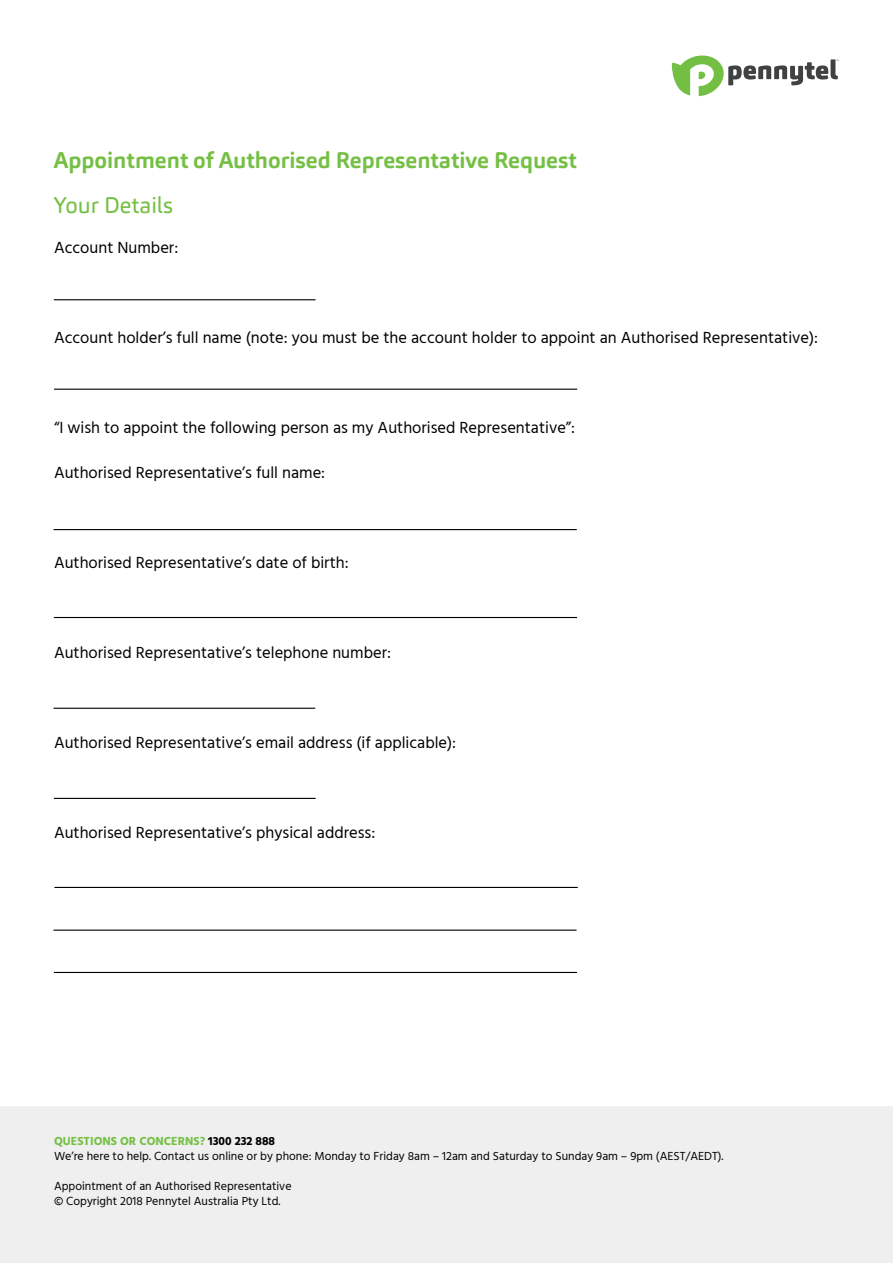
<style>
.page{position:relative;width:893px;height:1263px;background:#fff}
.page>*{position:absolute;margin:0;border:0;box-sizing:border-box;transform-origin:0 0}
.t1{font:700 22.5px "Carnas";color:#75c044}
.t2{font:22.5px "Carnas";color:#75c044}
.t3{font:16.5px "Hind";color:#000}
.t4{font:12px/15px "Hind";color:#000}
.s1{font-weight:700;color:#75c044}
.s2{font-weight:700}
</style>
<div class="page">
<div style="left:0;top:1106px;width:893px;height:157px;background:#efefef"></div>
<svg style="left:672px;top:56px;width:167px;height:40px"></svg>
<hr style="left:54px;top:299px;width:261px;height:1px;background:#000">
<hr style="left:54px;top:389px;width:523px;height:1px;background:#000">
<hr style="left:54px;top:617px;width:523px;height:1px;background:#000">
<hr style="left:53px;top:708px;width:262px;height:1px;background:#000">
<hr style="left:54px;top:887px;width:524px;height:1px;background:#000">
<hr style="left:53px;top:929px;width:523px;height:2px;background:#000">
<hr style="left:54px;top:972px;width:523px;height:1px;background:#000">
<hr style="left:54px;top:798px;width:262px;height:1px;background:#000">
<hr style="left:53px;top:529px;width:524px;height:1px;background:#000">
<h1 class="t1" style="left:54px;top:146px;width:524px">Appointment of Authorised Representative Request</h1>
<h1 class="t2" style="left:54px;top:190px;width:121px">Your Details</h1>
<p class="t3" style="left:54px;top:237px;width:126px">Account Number:</p>
<p class="t3" style="left:54px;top:327px;width:766px">Account holder’s full name (note: you must be the account holder to appoint an Authorised Representative):</p>
<p class="t3" style="left:54px;top:417px;width:523px">“I wish to appoint the following person as my Authorised Representative”:</p>
<p class="t3" style="left:54px;top:462px;width:273px">Authorised Representative’s full name:</p>
<p class="t3" style="left:54px;top:552px;width:296px">Authorised Representative’s date of birth:</p>
<p class="t3" style="left:54px;top:642px;width:338px">Authorised Representative’s telephone number:</p>
<p class="t3" style="left:54px;top:732px;width:404px">Authorised Representative’s email address (if applicable):</p>
<p class="t3" style="left:54px;top:822px;width:323px">Authorised Representative’s physical address:</p>
<p class="t4" style="left:54px;top:1134px;width:671px"><span class="s1">QUESTIONS OR CONCERNS?</span> <span class="s2">1300 232 888<br></span>We’re here to help. Contact us online or by phone: Monday to Friday 8am – 12am and Saturday to Sunday 9am – 9pm (AEST/AEDT).</p>
<p class="t4" style="left:54px;top:1179px;width:239px">Appointment of an Authorised Representative © Copyright 2018 Pennytel Australia Pty Ltd.</p>
</div>
